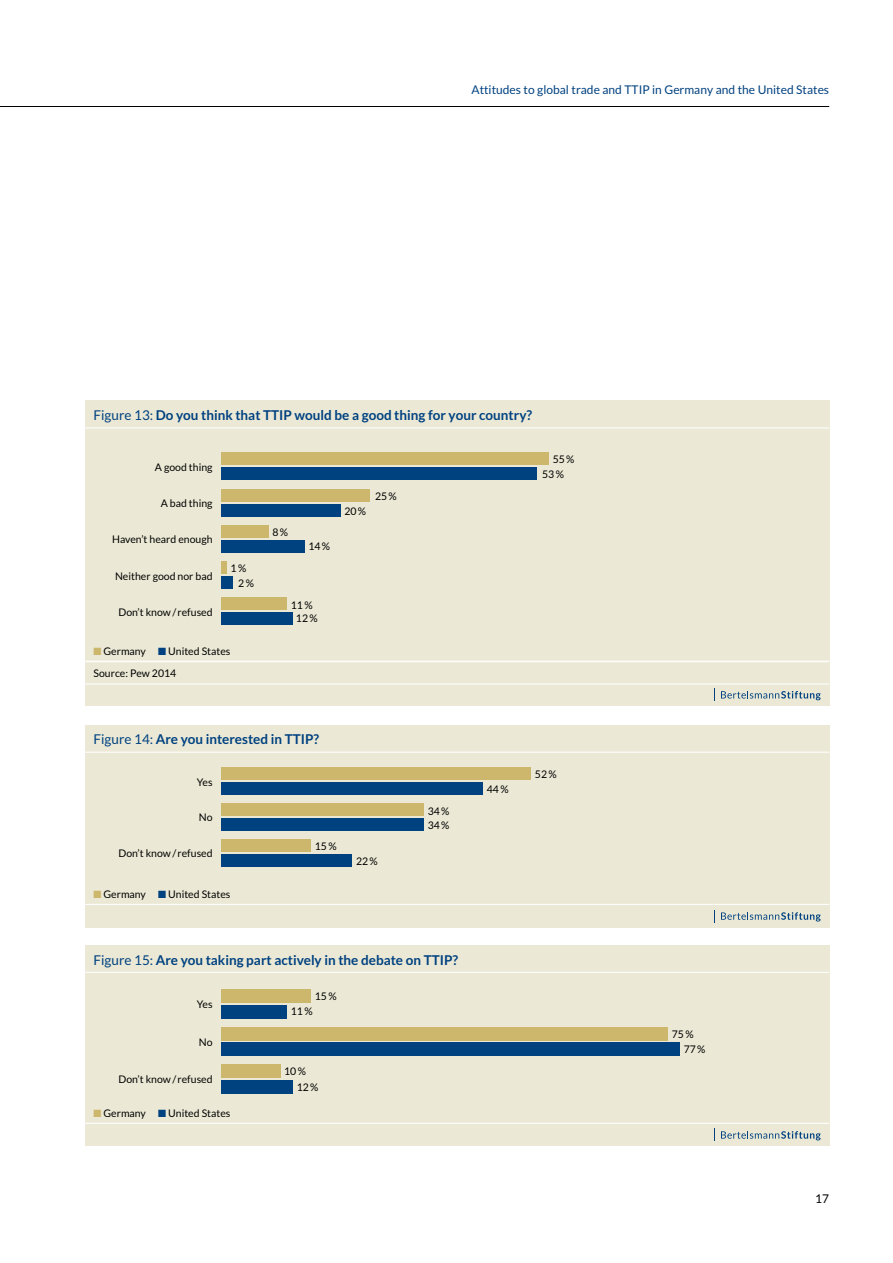
<style>
.page{position:relative;width:893px;height:1263px;background:#fff}
.page>*{position:absolute;margin:0;border:0;box-sizing:border-box;transform-origin:0 0}
.t1{font:700 13.5px "Lato";color:#004180}
.t2{font:12px "Lato";color:#004180}
.t3{font:12px "Lato";color:#000}
.t4{font:10.5px/14.9px "Lato";color:#000}
.s1{font-weight:400}
.s2{color:#ccb76d}
.s3{color:#004180}
</style>
<div class="page">
<hr style="left:0;top:106px;width:829px;height:1px;background:#000">
<div style="left:85px;top:401px;width:744px;height:305px;background:#ebe9d5"></div>
<hr style="left:85px;top:427px;width:744px;height:1px;background:#fff">
<div style="left:85px;top:725px;width:744px;height:202px;background:#ebe9d5"></div>
<hr style="left:85px;top:752px;width:744px;height:1px;background:#fff">
<hr style="left:85px;top:904px;width:744px;height:1px;background:#fff">
<svg style="left:721px;top:912px;width:100px;height:9px"></svg>
<svg style="left:714px;top:910px;width:1px;height:12px"></svg>
<div style="left:85px;top:945px;width:744px;height:201px;background:#ebe9d5"></div>
<hr style="left:85px;top:972px;width:744px;height:1px;background:#fff">
<hr style="left:85px;top:1123px;width:744px;height:1px;background:#fff">
<svg style="left:721px;top:1131px;width:100px;height:9px"></svg>
<svg style="left:714px;top:1128px;width:1px;height:13px"></svg>
<div style="left:221px;top:467px;width:316px;height:13px;background:#004180"></div>
<div style="left:221px;top:453px;width:328px;height:12px;background:#ccb76d"></div>
<div style="left:221px;top:504px;width:119px;height:12px;background:#004180"></div>
<div style="left:221px;top:489px;width:149px;height:12px;background:#ccb76d"></div>
<div style="left:221px;top:540px;width:83px;height:12px;background:#004180"></div>
<div style="left:221px;top:525px;width:48px;height:13px;background:#ccb76d"></div>
<div style="left:221px;top:576px;width:12px;height:13px;background:#004180"></div>
<div style="left:221px;top:561px;width:6px;height:13px;background:#ccb76d"></div>
<div style="left:221px;top:612px;width:72px;height:13px;background:#004180"></div>
<div style="left:221px;top:597px;width:66px;height:13px;background:#ccb76d"></div>
<div style="left:221px;top:782px;width:262px;height:13px;background:#004180"></div>
<div style="left:221px;top:767px;width:310px;height:13px;background:#ccb76d"></div>
<div style="left:221px;top:818px;width:202px;height:13px;background:#004180"></div>
<div style="left:221px;top:803px;width:202px;height:13px;background:#ccb76d"></div>
<div style="left:221px;top:854px;width:131px;height:13px;background:#004180"></div>
<div style="left:221px;top:839px;width:89px;height:13px;background:#ccb76d"></div>
<div style="left:221px;top:1005px;width:66px;height:13px;background:#004180"></div>
<div style="left:221px;top:990px;width:89px;height:13px;background:#ccb76d"></div>
<div style="left:221px;top:1042px;width:458px;height:14px;background:#004180"></div>
<div style="left:221px;top:1027px;width:447px;height:13px;background:#ccb76d"></div>
<div style="left:221px;top:1080px;width:72px;height:13px;background:#004180"></div>
<div style="left:221px;top:1065px;width:60px;height:13px;background:#ccb76d"></div>
<hr style="left:85px;top:661px;width:744px;height:1px;background:#fff">
<hr style="left:85px;top:683px;width:744px;height:1px;background:#fff">
<svg style="left:721px;top:691px;width:100px;height:9px"></svg>
<svg style="left:714px;top:688px;width:1px;height:13px"></svg>
<p class="t2" style="left:471px;top:83px;width:359px">Attitudes to global trade and TTIP in Germany and the United States</p>
<p class="t1" style="left:94px;top:407px;width:440px"><span class="s1">Figure 13:</span> Do you think that TTIP would be a good thing for your country?</p>
<p class="t4" style="left:155px;top:459px;width:59px">A good thing</p>
<p class="t4" style="left:542px;top:452px;width:34px;text-indent:11px">55%<br>53%</p>
<p class="t4" style="left:161px;top:495px;width:53px">A bad thing</p>
<p class="t4" style="left:375px;top:489px;width:23px">25%</p>
<p class="t4" style="left:344px;top:504px;width:23px">20%</p>
<p class="t4" style="left:112px;top:532px;width:102px">Haven’t heard enough</p>
<p class="t4" style="left:273px;top:524px;width:17px">8%</p>
<p class="t4" style="left:308px;top:539px;width:23px">14%</p>
<p class="t4" style="left:115px;top:568px;width:99px">Neither good nor bad</p>
<p class="t4" style="left:238px;top:561px;width:17px;text-indent:-8px">1%<br>2%</p>
<p class="t4" style="left:118px;top:605px;width:96px">Don’t know/ refused</p>
<p class="t4" style="left:291px;top:598px;width:28px;line-height:13.8px;text-align:center">11%<br>12%</p>
<p class="t4" style="left:94px;top:640px;width:138px;line-height:22px"><span class="s2">■</span> Germany <span class="s3">■</span> United States<br>Source: Pew 2014</p>
<p class="t1" style="left:94px;top:732px;width:227px"><span class="s1">Figure 14:</span> Are you interested in TTIP?</p>
<p class="t4" style="left:197px;top:775px;width:17px">Yes</p>
<p class="t4" style="left:199px;top:810px;width:15px">No</p>
<p class="t4" style="left:428px;top:804px;width:23px;line-height:13.8px">34%<br>34%</p>
<p class="t4" style="left:118px;top:846px;width:96px">Don’t know/ refused</p>
<p class="t4" style="left:315px;top:839px;width:23px">15%</p>
<p class="t4" style="left:356px;top:853px;width:23px">22%</p>
<p class="t4" style="left:94px;top:887px;width:138px"><span class="s2">■</span> Germany <span class="s3">■</span> United States</p>
<p class="t1" style="left:94px;top:952px;width:366px"><span class="s1">Figure 15:</span> Are you taking part actively in the debate on TTIP?</p>
<p class="t4" style="left:197px;top:996px;width:17px">Yes</p>
<p class="t4" style="left:315px;top:989px;width:23px">15%</p>
<p class="t4" style="left:291px;top:1004px;width:23px">11%</p>
<p class="t4" style="left:487px;top:781px;width:23px">44%</p>
<p class="t4" style="left:535px;top:766px;width:23px">52%</p>
<p class="t4" style="left:199px;top:1034px;width:15px">No</p>
<p class="t4" style="left:684px;top:1026px;width:23px;line-height:15.5px;text-indent:-12px">75%<br>77%</p>
<p class="t4" style="left:118px;top:1072px;width:96px">Don’t know/ refused</p>
<p class="t4" style="left:297px;top:1064px;width:23px;line-height:15.5px;text-indent:-13px">10%<br>12%</p>
<p class="t4" style="left:94px;top:1106px;width:138px"><span class="s2">■</span> Germany <span class="s3">■</span> United States</p>
<p class="t3" style="left:815px;top:1192px;width:15px">17</p>
</div>
